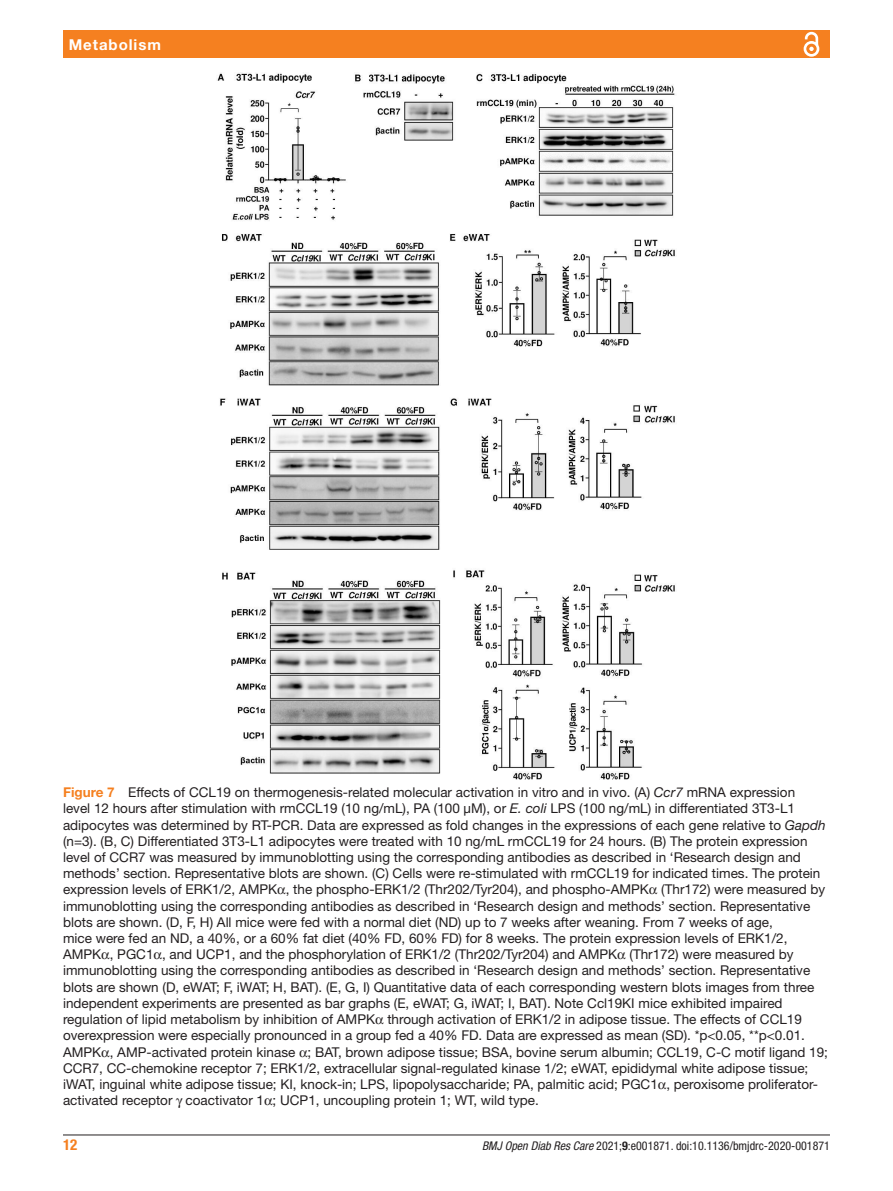
<style>
.page{position:relative;width:893px;height:1191px;background:#fff}
.page>*{position:absolute;margin:0;border:0;box-sizing:border-box;transform-origin:0 0}
.t1{font:700 15px "Helvetica Neue LT Std";letter-spacing:.065em;color:#fff}
.t2{font:700 condensed 15px "Helvetica Neue LT Std";color:#f58020}
.t3{font:13.5px/16.2px "Helvetica Neue LT Std";color:#231f20}
.t4{font:condensed 12px "Helvetica Neue LT Std";color:#231f20}
.s1{font-weight:700;color:#f58020}
.s2{font-style:italic}
.s3{font-weight:700}
</style>
<div class="page">
<hr style="left:63px;top:1134px;width:767px;height:1px;background:#231f20">
<div style="left:63px;top:31px;width:767px;height:27px;background:#f58020"></div>
<svg style="left:803px;top:31px;width:17px;height:26px"></svg>
<img style="left:217px;top:73px;width:458px;height:706px">
<p class="t1" style="left:69px;top:35px;width:94px">Metabolism</p>
<p class="t3" style="left:63px;top:784px;width:766px"><span class="s1">Figure 7</span> Effects of CCL19 on thermogenesis-related molecular activation in vitro and in vivo. (A) <span class="s2">Ccr7</span> mRNA expression<br>level 12 hours after stimulation with rmCCL19 (10 ng/mL), PA (100 µM), or <span class="s2">E. coli</span> LPS (100 ng/mL) in differentiated 3T3-L1 adipocytes was determined by RT-PCR. Data are expressed as fold changes in the expressions of each gene relative to <span class="s2">Gapdh </span>(n=3). (B, C) Differentiated 3T3-L1 adipocytes were treated with 10 ng/mL rmCCL19 for 24 hours. (B) The protein expression level of CCR7 was measured by immunoblotting using the corresponding antibodies as described in ‘Research design and methods’ section. Representative blots are shown. (C) Cells were re-stimulated with rmCCL19 for indicated times. The protein expression levels of ERK1/2, AMPK , the phospho-ERK1/2 (Thr202/Tyr204), and phospho-AMPK (Thr172) were measured by immunoblotting using the corresponding antibodies as described in ‘Research design and methods’ section. Representative blots are shown. (D, F, H) All mice were fed with a normal diet (ND) up to 7 weeks after weaning. From 7 weeks of age,<br>mice were fed an ND, a 40%, or a 60% fat diet (40% FD, 60% FD) for 8 weeks. The protein expression levels of ERK1/2, AMPK , PGC1 , and UCP1, and the phosphorylation of ERK1/2 (Thr202/Tyr204) and AMPK (Thr172) were measured by immunoblotting using the corresponding antibodies as described in ‘Research design and methods’ section. Representative blots are shown (D, eWAT; F, iWAT; H, BAT). (E, G, I) Quantitative data of each corresponding western blots images from three independent experiments are presented as bar graphs (E, eWAT; G, iWAT; I, BAT). Note Ccl19KI mice exhibited impaired regulation of lipid metabolism by inhibition of AMPK through activation of ERK1/2 in adipose tissue. The effects of CCL19 overexpression were especially pronounced in a group fed a 40% FD. Data are expressed as mean (SD). *p&lt;0.05, **p&lt;0.01.<br>AMPK , AMP-activated protein kinase ; BAT, brown adipose tissue; BSA, bovine serum albumin; CCL19, C-C motif ligand 19; CCR7, CC-chemokine receptor 7; ERK1/2, extracellular signal-regulated kinase 1/2; eWAT, epididymal white adipose tissue; iWAT, inguinal white adipose tissue; KI, knock-in; LPS, lipopolysaccharide; PA, palmitic acid; PGC1 , peroxisome proliferator&shy;activated receptor coactivator 1 ; UCP1, uncoupling protein 1; WT, wild type.</p>
<p class="t2" style="left:63px;top:1135px;width:16px">12</p>
<p class="t4" style="left:482px;top:1138px;width:349px"><span class="s2">BMJ Open Diab Res Care</span> 2021;<span class="s3">9</span>:e001871. doi:10.1136/bmjdrc-2020-001871</p>
</div>
